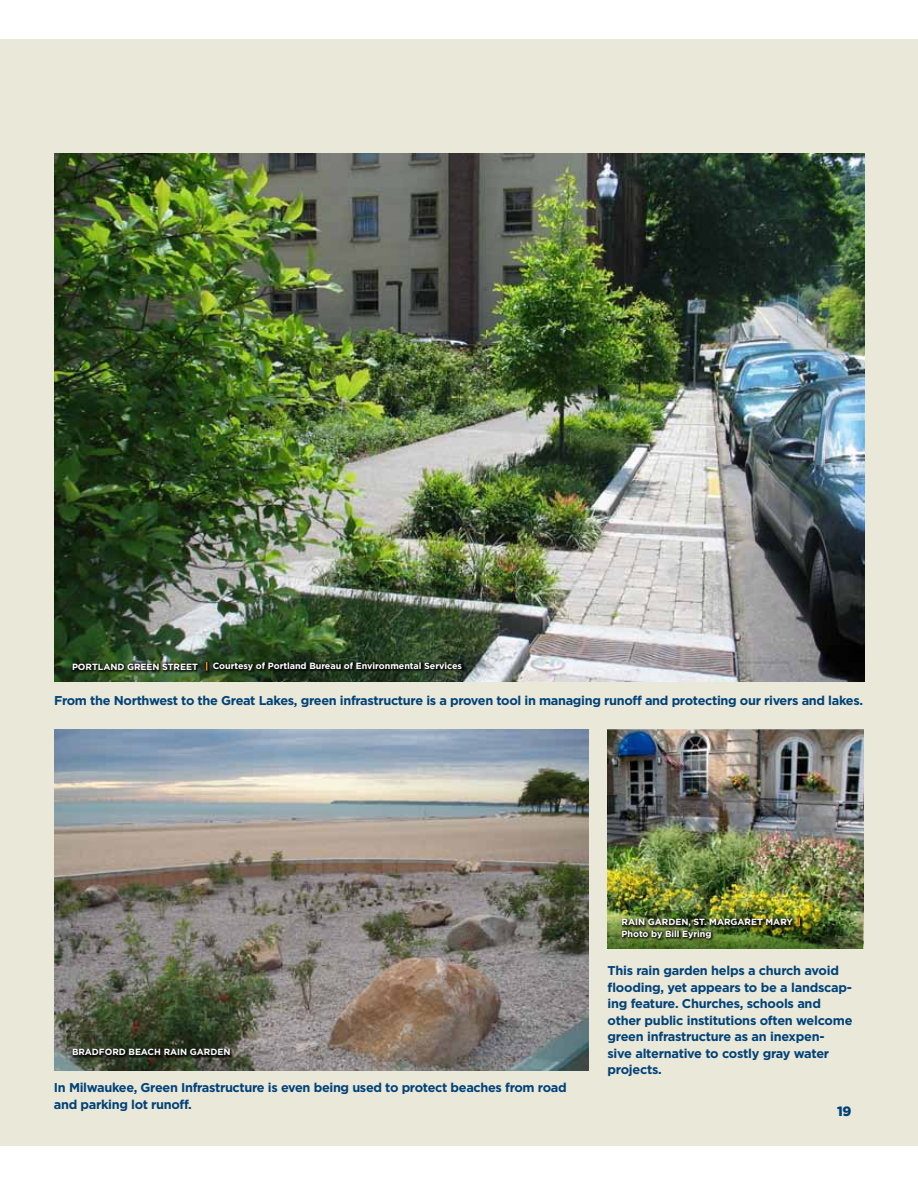
<style>
.page{position:relative;width:918px;height:1188px;background:#fff}
.page>*{position:absolute;margin:0;border:0;box-sizing:border-box;transform-origin:0 0}
.t1{font:900 13.5px "Gotham HTF";color:#004279}
.t2{font:700 12.75px/16.5px "Gotham HTF";letter-spacing:-.025em;color:#004279}
.t3{font:700 9px "Gotham HTF";letter-spacing:-.005em;color:#fff}
</style>
<div class="page">
<div style="left:0;top:39px;width:918px;height:1107px;background:#eae8d8"></div>
<img style="left:608px;top:729px;width:255px;height:164px">
<img style="left:607px;top:893px;width:256px;height:55px">
<img style="left:54px;top:730px;width:535px;height:341px">
<img style="left:54px;top:153px;width:810px;height:529px">
<div style="left:70px;top:659px;width:394px;height:15px;background:#000;opacity:.75"></div>
<div style="left:70px;top:1045px;width:163px;height:13px;background:#000;opacity:.75"></div>
<div style="left:619px;top:915px;width:184px;height:26px;background:#000;opacity:.75"></div>
<svg style="left:798px;top:917px;width:2px;height:9px"></svg>
<p class="t3" style="left:72px;top:661px;width:21px">Portland</p>
<p class="t3" style="left:127px;top:661px;width:70px">Green Street</p>
<p class="t3" style="left:213px;top:661px;width:251px">Courtesy of Portland Bureau of Environmental Services</p>
<p class="t2" style="left:54px;top:692px;width:811px">From the Northwest to the Great Lakes, green infrastructure is a proven tool in managing runoff and protecting our rivers and lakes.</p>
<p class="t3" style="left:72px;top:1047px;width:14px">Bradf</p>
<p class="t3" style="left:105px;top:1047px;width:72px">ord Beach Rain</p>
<p class="t3" style="left:190px;top:1047px;width:15px">Gard</p>
<p class="t3" style="left:217px;top:1047px;width:13px">en</p>
<p class="t2" style="left:54px;top:1079px;width:514px">In M ilwaukee, Green Infrastructure is even being used to protect beaches from road and parking lot runoff.</p>
<p class="t3" style="left:622px;top:917px;width:13px">Rain</p>
<p class="t3" style="left:648px;top:917px;width:15px">Gard</p>
<p class="t3" style="left:675px;top:917px;width:42px">en, St. Margar</p>
<p class="t3" style="left:751px;top:917px;width:23px">et Mar</p>
<p class="t3" style="left:787px;top:917px;width:8px">y</p>
<p class="t3" style="left:622px;top:928px;width:91px">Photo by Bill Eyring</p>
<p class="t2" style="left:608px;top:962px;width:246px">This rain garden helps a church avoid flooding, yet appears to be a landscap&shy;ing feature. Churches, schools and other public institutions often welcome green infrastructure as an inexpen-<br>sive alternative to costly gray water projects.</p>
<p class="t1" style="left:837px;top:1104px;width:16px">19</p>
</div>
